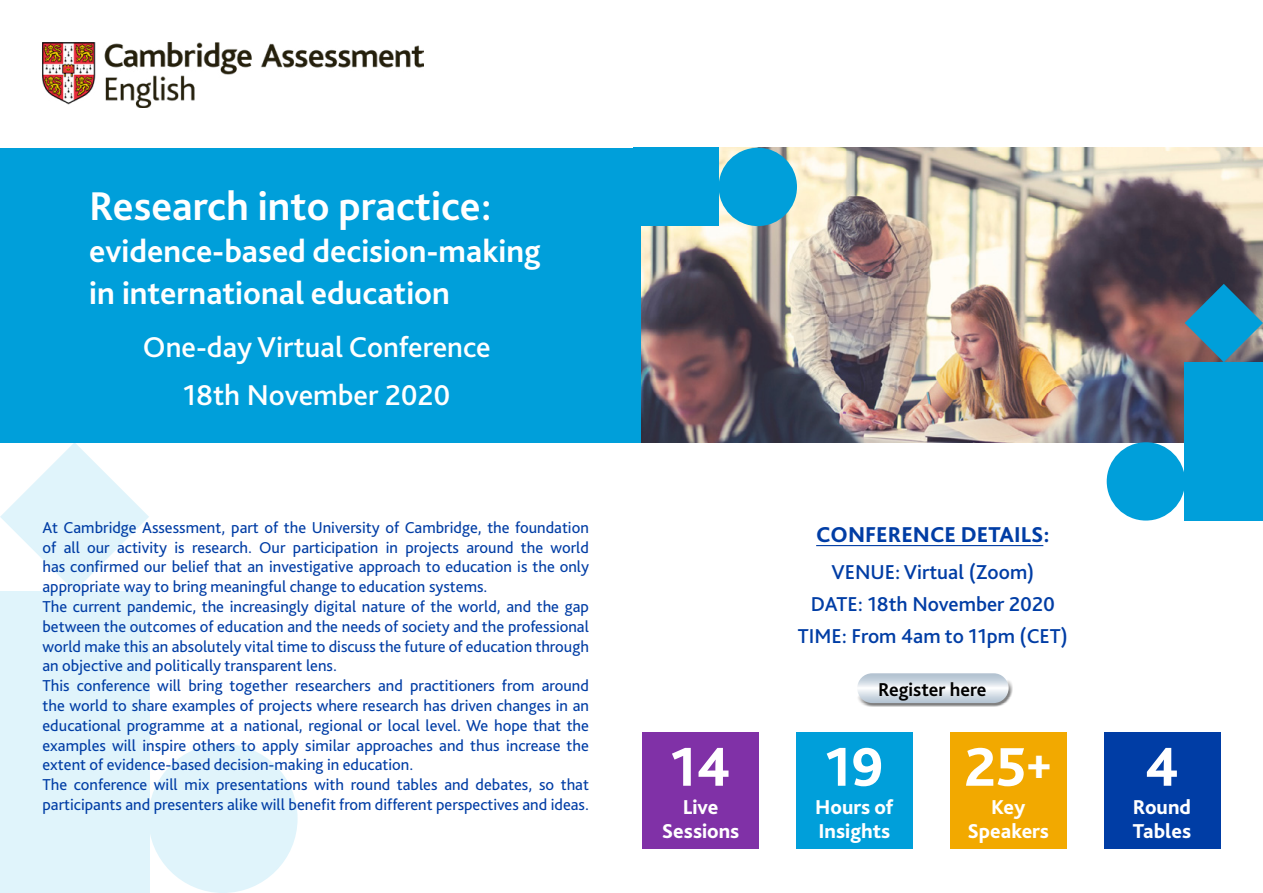
<style>
.page{position:relative;width:1263px;height:893px;background:#fff}
.page>*{position:absolute;margin:0;border:0;box-sizing:border-box;transform-origin:0 0}
.t1{font:800 57px "Bliss Pro";color:#fff}
.t2{font:700 42px "Bliss Pro";color:#fff}
.t3{font:700 33px/42px "Bliss Pro";color:#fff}
.t4{font:500 30px "Bliss Pro";color:#fff}
.t5{font:800 22.5px "Bliss Pro";color:#003da5}
.t6{font:500 21px/32.2px "Bliss Pro";color:#003da5;text-align:center}
.t7{font:800 21px/24px "Bliss Pro";color:#fff;text-align:center}
.t8{font:700 19.5px "Bliss Pro";color:#000}
.t9{font:16.5px/19.8px "Bliss Pro";color:#003da5}
.s1{font-size:45px}
</style>
<div class="page">
<img style="left:43px;top:43px;width:380px;height:65px">
<img style="left:640px;top:148px;width:623px;height:294px">
<div style="left:634px;top:148px;width:85px;height:78px;background:#009fda"></div>
<div style="left:642px;top:732px;width:117px;height:117px;background:#8031a7"></div>
<div style="left:796px;top:732px;width:117px;height:117px;background:#009fda"></div>
<div style="left:950px;top:732px;width:117px;height:117px;background:#f2a900"></div>
<div style="left:1103px;top:732px;width:117px;height:117px;background:#003da5"></div>
<div style="left:719px;top:148px;width:78px;height:78px;background:#009fda;border-radius:50%"></div>
<div style="left:1185px;top:362px;width:78px;height:159px;background:#009fda"></div>
<svg style="left:1185px;top:284px;width:78px;height:78px;background:#397f9d"></svg>
<div style="left:1107px;top:442px;width:78px;height:79px;background:#009fda;border-radius:50%"></div>
<div style="left:0;top:591px;width:149px;height:302px;background:#e0f4fb"></div>
<svg style="left:0;top:442px;width:149px;height:149px"></svg>
<div style="left:148px;top:744px;width:150px;height:149px;background:#e0f4fb;border-radius:50%"></div>
<div style="left:0;top:148px;width:640px;height:294px;background:#009fda"></div>
<hr style="left:816px;top:545px;width:227px;height:1px;background:#003da5">
<div style="left:856px;top:679px;width:157px;height:28px;background:#000;opacity:.5"></div>
<svg style="left:857px;top:673px;width:151px;height:30px"></svg>
<h2 class="t2" style="left:89px;top:180px;width:404px">Research into practice:</h2>
<h3 class="t3" style="left:89px;top:230px;width:453px">evidence-based decision-making in international education</h3>
<h3 class="t4" style="left:143px;top:328px;width:349px">One-day Virtual Conference</h3>
<h3 class="t4" style="left:183px;top:376px;width:269px">18th November 2020</h3>
<p class="t9" style="left:43px;top:517px;width:548px">At Cambridge Assessment, part of the University of Cambridge, the foundation of all our activity is research. Our participation in projects around the world has confirmed our belief that an investigative approach to education is the only appropriate way to bring meaningful change to education systems.<br>The current pandemic, the increasingly digital nature of the world, and the gap between the outcomes of education and the needs of society and the professional world make this an absolutely vital time to discuss the future of education through an objective and politically transparent lens.<br>This conference will bring together researchers and practitioners from around the world to share examples of projects where research has driven changes in an educational programme at a national, regional or local level. We hope that the examples will inspire others to apply similar approaches and thus increase the extent of evidence-based decision-making in education.<br>The conference will mix presentations with round tables and debates, so that participants and presenters alike will benefit from different perspectives and ideas.</p>
<h1 class="t1" style="left:670px;top:731px;width:62px">14</h1>
<p class="t7" style="left:662px;top:795px;width:79px">Live<br>Sessions</p>
<h3 class="t5" style="left:816px;top:521px;width:235px">CONFERENCE DETAILS:</h3>
<p class="t6" style="left:831px;top:556px;width:204px">VENUE: Virtual (Zoom)</p>
<p class="t6" style="left:798px;top:588px;width:272px">DATE: 18th November 2020<br>TIME: From 4am to 11pm (CET)</p>
<p class="t8" style="left:878px;top:677px;width:110px">Register here</p>
<h1 class="t1" style="left:825px;top:731px;width:60px">19</h1>
<p class="t7" style="left:815px;top:795px;width:80px;text-align:left">Hours of<br>Insights</p>
<h1 class="t1" style="left:965px;top:731px;width:89px">25<span class="s1">+</span></h1>
<p class="t7" style="left:967px;top:795px;width:83px">Key<br>Speakers</p>
<h1 class="t1" style="left:1145px;top:731px;width:36px">4</h1>
<p class="t7" style="left:1133px;top:795px;width:60px;text-align:left">Round<br>Tables</p>
</div>
